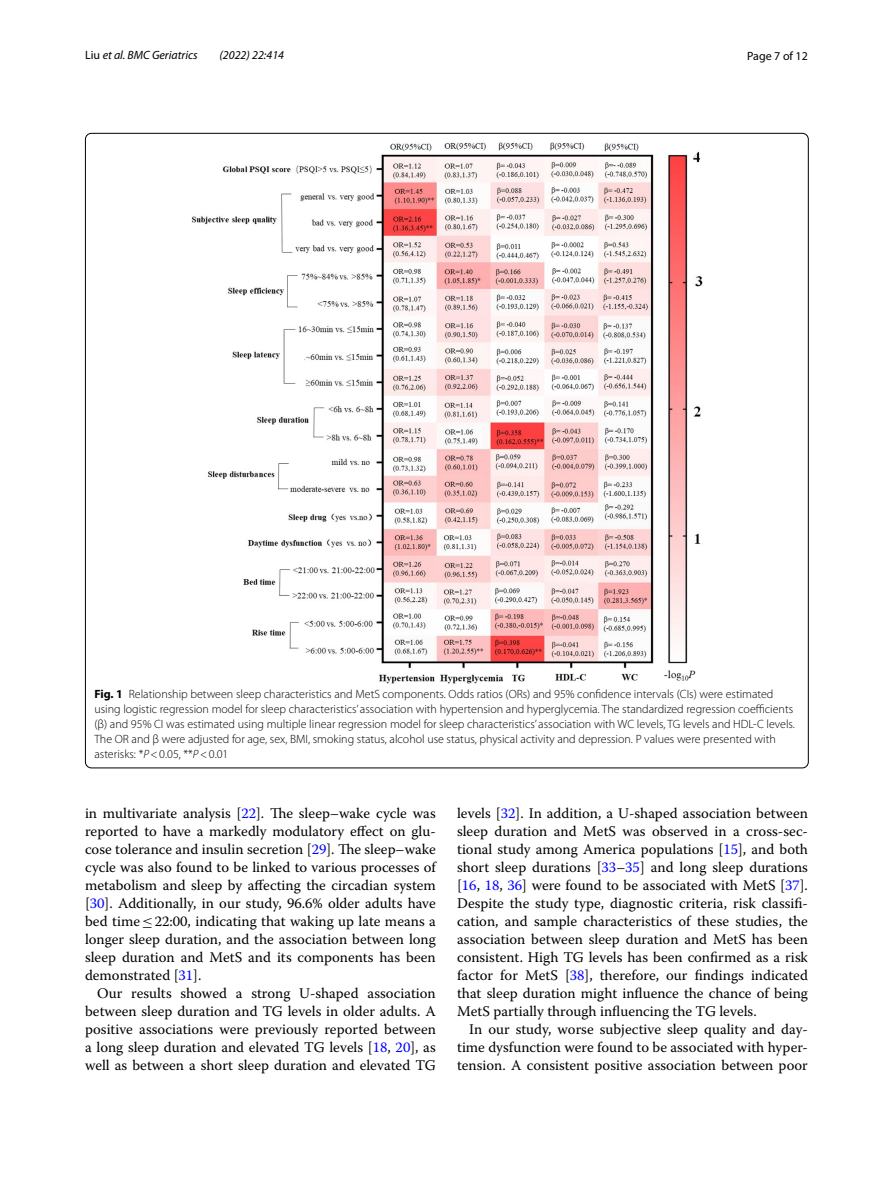
<style>
.page{position:relative;width:893px;height:1187px;background:#fff}
.page>*{position:absolute;margin:0;border:0;box-sizing:border-box;transform-origin:0 0}
.t1{font:14.7px/18px "Warnock Pro";color:#000;text-align:justify}
.t2{font:300 12px/15px "Myriad Pro";color:#000}
.t3{font:italic 12px "Myriad Pro";color:#000}
.t4{font:12px "Myriad Pro";color:#000}
.s1{font-style:normal}
.s2{font-weight:700}
.s3{font-style:italic}
.s4{color:#00f}
.s5{font-family:"MTSY"}
</style>
<div class="page">
<img style="left:192px;top:142px;width:510px;height:541px">
<p class="t3" style="left:85px;top:48px;width:114px"><span class="s1">Liu</span> et al. BMC Geriatrics</p>
<p class="t3" style="left:220px;top:48px;width:66px">(2022) 22:414</p>
<p class="t4" style="left:747px;top:48px;width:62px">Page 7 of 12</p>
<p class="t2" style="left:94px;top:687px;width:702px"><span class="s2">Fig. 1</span> Relationship between sleep characteristics and MetS components. Odds ratios (ORs) and 95% confidence intervals (CIs) were estimated using logistic regression model for sleep characteristics’ association with hypertension and hyperglycemia. The standardized regression coefficients (β) and 95% CI was estimated using multiple linear regression model for sleep characteristics’ association with WC levels, TG levels and HDL-C levels.<br>The OR and β were adjusted for age, sex, BMI, smoking status, alcohol use status, physical activity and depression. P values were presented with asterisks: *<span class="s3">P</span>&lt;0.05, **<span class="s3">P</span>&lt;0.01</p>
<p class="t1" style="left:85px;top:804px;width:352px">in multivariate analysis [<span class="s4">22</span>]. The sleep–wake cycle was reported to have a markedly modulatory effect on glu&shy;cose tolerance and insulin secretion [<span class="s4">29</span>]. The sleep–wake cycle was also found to be linked to various processes of metabolism and sleep by affecting the circadian system [<span class="s4">30</span>]. Additionally, in our study, 96.6% older adults have bed time<span class="s5">≤</span>22:00, indicating that waking up late means a longer sleep duration, and the association between long sleep duration and MetS and its components has been demonstrated [<span class="s4">31</span>].</p>
<p class="t1" style="left:85px;top:984px;width:352px;text-indent:12px">Our results showed a strong U-shaped association between sleep duration and TG levels in older adults. A positive associations were previously reported between a long sleep duration and elevated TG levels [<span class="s4">18</span>, <span class="s4">20</span>], as well as between a short sleep duration and elevated TG</p>
<p class="t1" style="left:457px;top:804px;width:352px">levels [<span class="s4">32</span>]. In addition, a U-shaped association between sleep duration and MetS was observed in a cross-sec&shy;tional study among America populations [<span class="s4">15</span>], and both short sleep durations [<span class="s4">33</span>–<span class="s4">35</span>] and long sleep durations [<span class="s4">16</span>, <span class="s4">18</span>, <span class="s4">36</span>] were found to be associated with MetS [<span class="s4">37</span>].<br>Despite the study type, diagnostic criteria, risk classifi&shy;cation, and sample characteristics of these studies, the association between sleep duration and MetS has been consistent. High TG levels has been confirmed as a risk factor for MetS [<span class="s4">38</span>], therefore, our findings indicated that sleep duration might influence the chance of being MetS partially through influencing the TG levels.</p>
<p class="t1" style="left:457px;top:1020px;width:352px;text-indent:12px">In our study, worse subjective sleep quality and day&shy;time dysfunction were found to be associated with hyper&shy;tension. A consistent positive association between poor</p>
</div>
